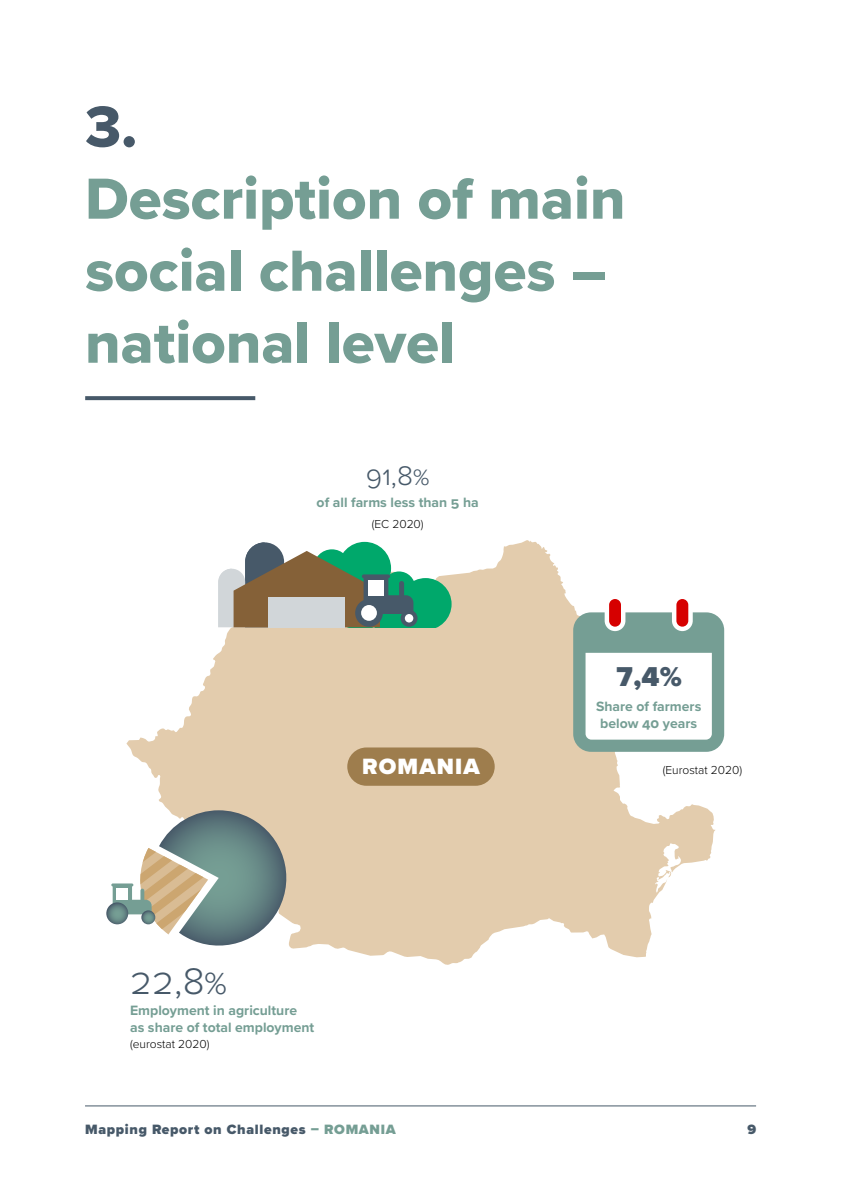
<style>
.page{position:relative;width:842px;height:1191px;background:#fff}
.page>*{position:absolute;margin:0;border:0;box-sizing:border-box;transform-origin:0 0}
.t1{font:60px/72px "Proxima Nova Extrabld";color:#759e94}
.t2{font:60px "Proxima Nova Extrabld";color:#475969}
.t3{font:300 38.4px "Proxima Nova";color:#475969}
.t4{font:900 28.2px "Proxima Nova";color:#475969}
.t5{font:300 28px "Proxima Nova";color:#475969}
.t6{font:900 23px "Proxima Nova";letter-spacing:.05em;color:#fff}
.t7{font:700 14px/16.8px "Proxima Nova";color:#759e94}
.t8{font:900 14px "Proxima Nova";letter-spacing:.05em;color:#475969}
.t9{font:300 12px "Proxima Nova";color:#000}
.s1{color:#759e94}
</style>
<div class="page">
<hr style="left:85px;top:1105px;width:671px;height:1px;background:#475969">
<svg style="left:85px;top:396px;width:170px;height:4px"></svg>
<svg style="left:126px;top:540px;width:589px;height:424px;fill:#e3ccad"></svg>
<div style="left:347px;top:747px;width:148px;height:38px;background:#9e7d4d;border-radius:19px"></div>
<svg style="left:218px;top:542px;width:234px;height:85px"></svg>
<div style="left:368px;top:580px;width:16px;height:15px;background:#fff"></div>
<div style="left:399px;top:581px;width:5px;height:16px;background:#475969;border-radius:2px"></div>
<div style="left:355px;top:599px;width:28px;height:28px;background:#475969;border-radius:50%"></div>
<div style="left:361px;top:605px;width:16px;height:16px;background:#fff;border-radius:50%"></div>
<svg style="left:401px;top:610px;width:17px;height:17px"></svg>
<div style="left:405px;top:614px;width:8px;height:8px;background:#fff;border-radius:50%"></div>
<svg style="left:111px;top:810px;width:185px;height:145px"></svg>
<div style="left:116px;top:887px;width:12px;height:12px;background:#fff"></div>
<svg style="left:141px;top:910px;width:14px;height:14px"></svg>
<svg style="left:106px;top:902px;width:22px;height:22px"></svg>
<svg style="left:140px;top:888px;width:4px;height:13px"></svg>
<svg style="left:573px;top:612px;width:151px;height:140px"></svg>
<div style="left:676px;top:599px;width:12px;height:27px;background:#d60000;border-radius:6px"></div>
<div style="left:609px;top:599px;width:12px;height:27px;background:#d60000;border-radius:6px"></div>
<h1 class="t2" style="left:85px;top:82px;width:54px">3.</h1>
<h1 class="t1" style="left:85px;top:162px;width:542px">Description of main social challenges – national level</h1>
<h3 class="t5" style="left:366px;top:455px;width:65px">91,8%</h3>
<p class="t7" style="left:317px;top:494px;width:164px">of all farms less than 5 ha</p>
<p class="t9" style="left:372px;top:515px;width:53px">(EC 2020)</p>
<h3 class="t6" style="left:362px;top:749px;width:119px">ROMANIA</h3>
<h2 class="t3" style="left:130px;top:952px;width:98px">22,8%</h2>
<p class="t7" style="left:130px;top:1002px;width:184px">Employment in agriculture as share of total employment</p>
<p class="t9" style="left:130px;top:1035px;width:81px">(eurostat 2020)</p>
<h3 class="t4" style="left:615px;top:655px;width:68px">7,4%</h3>
<p class="t7" style="left:596px;top:697px;width:107px;text-align:center">Share of farmers below 40 years</p>
<p class="t9" style="left:663px;top:761px;width:81px">(Eurostat 2020)</p>
<p class="t8" style="left:85px;top:1118px;width:312px">Mapping Report on Challenges <span class="s1">– ROMANIA</span></p>
<p class="t8" style="left:747px;top:1118px;width:10px">9</p>
</div>
